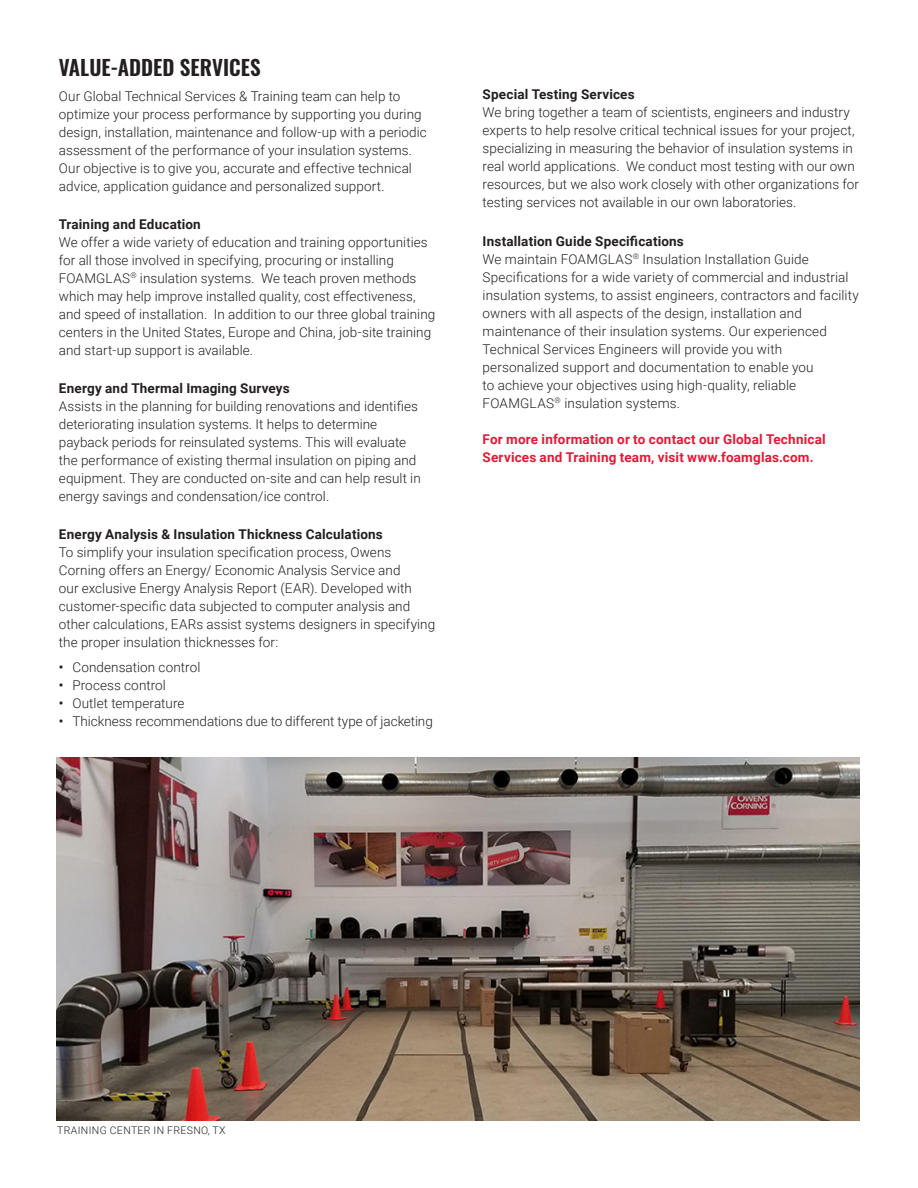
<style>
.page{position:relative;width:918px;height:1188px;background:#fff}
.page>*{position:absolute;margin:0;border:0;box-sizing:border-box;transform-origin:0 0}
.Product__body{font:21px "Oswald";letter-spacing:.005em;color:#231f20}
.Product__body-2{font:300 13.5px/18px "Roboto";letter-spacing:.005em;color:#231f20}
.Product__body-3{font:700 13.5px "Roboto";letter-spacing:.01em;color:#231f20}
.Product__body-4{font:700 13.5px/18px "Roboto";letter-spacing:.01em;color:#e51836}
.t1{font:300 10.5px "Roboto";letter-spacing:.035em;color:#231f20}
.s1{font-weight:500}
</style>
<div class="page">
<img style="left:57px;top:758px;width:802px;height:362px">
<p class="Product__body" style="left:59px;top:49px;width:203px">VALUE-ADDED SERVICES</p>
<p class="Product__body-2" style="left:59px;top:86px;width:369px">Our Global Technical Services &amp; Training team can help to optimize your process performance by supporting you during design, installation, maintenance and follow-up with a periodic assessment of the performance of your insulation systems.<br>Our objective is to give you, accurate and effective technical advice, application guidance and personalized support.</p>
<p class="Product__body-3" style="left:59px;top:215px;width:143px">Training and Education</p>
<p class="Product__body-2" style="left:59px;top:233px;width:378px">We offer a wide variety of education and training opportunities for all those involved in specifying, procuring or installing FOAMGLAS<sup>®</sup> insulation systems. We teach proven methods which may help improve installed quality, cost effectiveness, and speed of installation. In addition to our three global training centers in the United States, Europe and China, job-site training and start-up support is available.</p>
<p class="Product__body-3" style="left:59px;top:379px;width:232px">Energy and Thermal Imaging Surveys</p>
<p class="Product__body-2" style="left:59px;top:397px;width:363px">Assists in the planning for building renovations and identifies deteriorating insulation systems. It helps to determine payback periods for reinsulated systems. This will evaluate the performance of existing thermal insulation on piping and equipment. They are conducted on-site and can help result in energy savings and condensation/ice control.</p>
<p class="Product__body-3" style="left:59px;top:525px;width:326px">Energy Analysis &amp; Insulation Thickness Calculations</p>
<p class="Product__body-2" style="left:59px;top:543px;width:378px">To simplify your insulation specification process, Owens Corning offers an Energy/ Economic Analysis Service and<br>our exclusive Energy Analysis Report (EAR). Developed with customer-specific data subjected to computer analysis and other calculations, EARs assist systems designers in specifying the proper insulation thicknesses for:</p>
<p class="Product__body-2" style="left:59px;top:658px;width:143px"><span class="s1">•</span> Condensation control</p>
<p class="Product__body-2" style="left:59px;top:676px;width:109px"><span class="s1">•</span> Process control</p>
<p class="Product__body-2" style="left:59px;top:694px;width:127px"><span class="s1">•</span> Outlet temperature</p>
<p class="Product__body-2" style="left:59px;top:712px;width:375px"><span class="s1">•</span> Thickness recommendations due to different type of jacketing</p>
<p class="Product__body-3" style="left:483px;top:85px;width:154px">Special Testing Services</p>
<p class="Product__body-2" style="left:483px;top:103px;width:378px">We bring together a team of scientists, engineers and industry experts to help resolve critical technical issues for your project, specializing in measuring the behavior of insulation systems in real world applications. We conduct most testing with our own resources, but we also work closely with other organizations for testing services not available in our own laboratories.</p>
<p class="Product__body-3" style="left:483px;top:231px;width:203px">Installation Guide Specifications</p>
<p class="Product__body-2" style="left:483px;top:249px;width:378px">We maintain FOAMGLAS<sup>®</sup> Insulation Installation Guide Specifications for a wide variety of commercial and industrial insulation systems, to assist engineers, contractors and facility owners with all aspects of the design, installation and maintenance of their insulation systems. Our experienced Technical Services Engineers will provide you with personalized support and documentation to enable you<br>to achieve your objectives using high-quality, reliable FOAMGLAS<sup>®</sup> insulation systems.</p>
<p class="Product__body-4" style="left:483px;top:429px;width:345px">For more information or to contact our Global Technical<br>Services and Training team, visit www.foamglas.com.</p>
<p class="t1" style="left:57px;top:1123px;width:170px">TRAINING CENTER IN FRESNO, TX</p>
</div>
